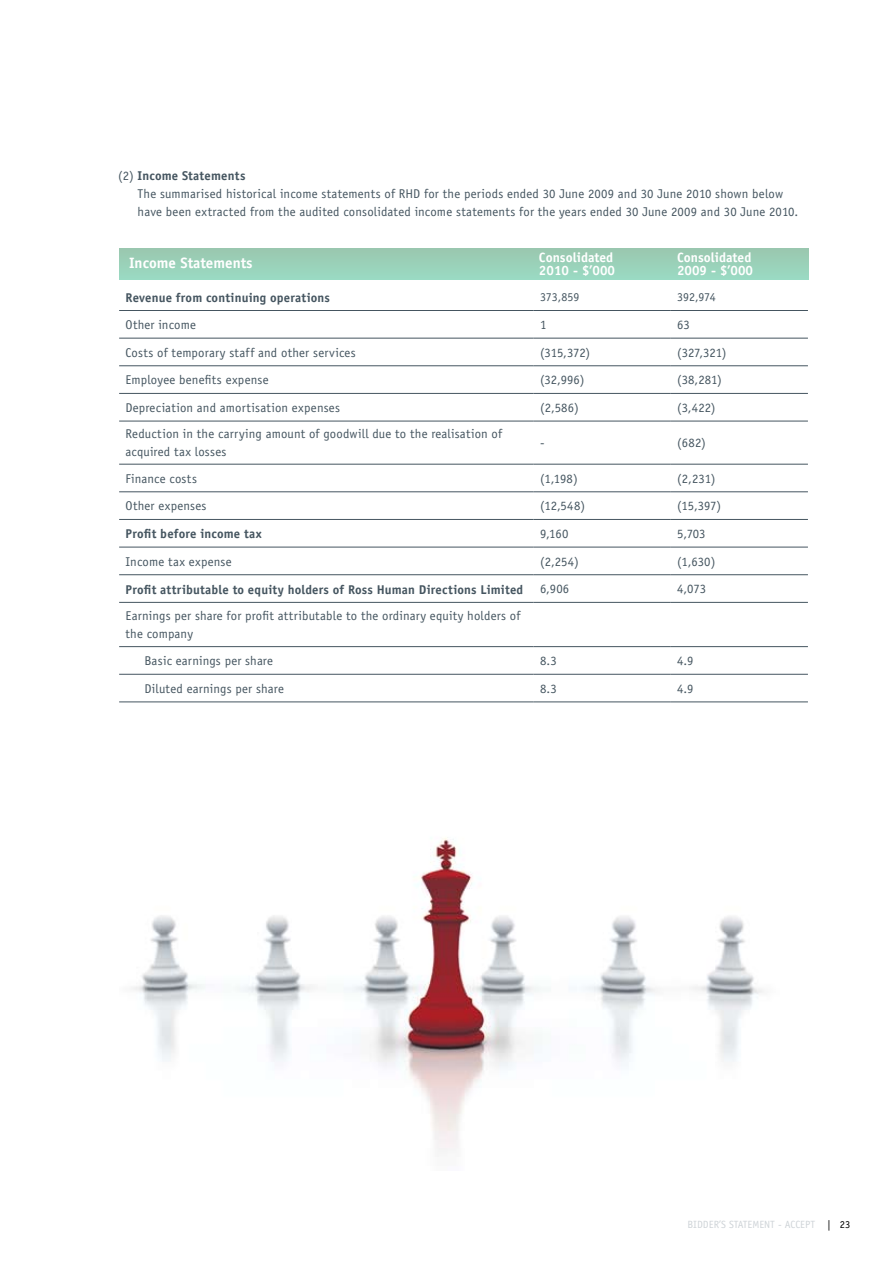
<style>
.page{position:relative;width:893px;height:1263px;background:#fff}
.page>*{position:absolute;margin:0;border:0;box-sizing:border-box;transform-origin:0 0}
.t1{font:700 15px "Officina Sans";color:#fff}
.t2{font:700 13.5px/13.5px "Officina Sans";color:#fff}
.t3{font:12.75px/18px "Officina Sans";letter-spacing:.015em;color:#455560}
.t4{font:700 12.75px "Officina Sans";letter-spacing:.015em;color:#455560}
.t5{font:12px "Officina Sans";letter-spacing:-.005em;color:#455560}
.t6{font:10.5px "Officina Sans";color:#cfd4d8}
.s1{font-weight:700}
.s2{color:#000}
</style>
<div class="page">
<hr style="left:119px;top:310px;width:415px;height:1px;background:#455560">
<hr style="left:534px;top:310px;width:137px;height:1px;background:#455560">
<hr style="left:671px;top:310px;width:137px;height:1px;background:#455560">
<hr style="left:119px;top:338px;width:415px;height:1px;background:#455560">
<hr style="left:534px;top:338px;width:137px;height:1px;background:#455560">
<hr style="left:671px;top:338px;width:137px;height:1px;background:#455560">
<hr style="left:119px;top:365px;width:415px;height:1px;background:#455560">
<hr style="left:534px;top:365px;width:137px;height:1px;background:#455560">
<hr style="left:671px;top:365px;width:137px;height:1px;background:#455560">
<hr style="left:119px;top:393px;width:415px;height:1px;background:#455560">
<hr style="left:534px;top:393px;width:137px;height:1px;background:#455560">
<hr style="left:671px;top:393px;width:137px;height:1px;background:#455560">
<hr style="left:119px;top:421px;width:415px;height:1px;background:#455560">
<hr style="left:534px;top:421px;width:137px;height:1px;background:#455560">
<hr style="left:671px;top:421px;width:137px;height:1px;background:#455560">
<hr style="left:119px;top:464px;width:415px;height:1px;background:#455560">
<hr style="left:534px;top:464px;width:137px;height:1px;background:#455560">
<hr style="left:671px;top:464px;width:137px;height:1px;background:#455560">
<hr style="left:119px;top:491px;width:415px;height:1px;background:#455560">
<hr style="left:534px;top:491px;width:137px;height:1px;background:#455560">
<hr style="left:671px;top:491px;width:137px;height:1px;background:#455560">
<hr style="left:119px;top:519px;width:415px;height:1px;background:#455560">
<hr style="left:534px;top:519px;width:137px;height:1px;background:#455560">
<hr style="left:671px;top:519px;width:137px;height:1px;background:#455560">
<hr style="left:119px;top:547px;width:415px;height:1px;background:#455560">
<hr style="left:534px;top:547px;width:137px;height:1px;background:#455560">
<hr style="left:671px;top:547px;width:137px;height:1px;background:#455560">
<hr style="left:119px;top:574px;width:415px;height:1px;background:#455560">
<hr style="left:534px;top:574px;width:137px;height:1px;background:#455560">
<hr style="left:671px;top:574px;width:137px;height:1px;background:#455560">
<hr style="left:119px;top:602px;width:415px;height:1px;background:#455560">
<hr style="left:534px;top:602px;width:137px;height:1px;background:#455560">
<hr style="left:671px;top:602px;width:137px;height:1px;background:#455560">
<hr style="left:119px;top:646px;width:415px;height:1px;background:#455560">
<hr style="left:534px;top:646px;width:137px;height:1px;background:#455560">
<hr style="left:671px;top:646px;width:137px;height:1px;background:#455560">
<hr style="left:119px;top:674px;width:415px;height:1px;background:#455560">
<hr style="left:534px;top:674px;width:137px;height:1px;background:#455560">
<hr style="left:671px;top:674px;width:137px;height:1px;background:#455560">
<hr style="left:119px;top:702px;width:415px;height:1px;background:#455560">
<hr style="left:534px;top:702px;width:137px;height:1px;background:#455560">
<hr style="left:671px;top:702px;width:137px;height:1px;background:#455560">
<div style="left:119px;top:248px;width:690px;height:32px;background:#9ad1b8"></div>
<img style="left:132px;top:838px;width:632px;height:314px">
<p class="t3" style="left:138px;top:167px;width:662px;text-indent:-19px">(2) <span class="s1">Income Statements<br></span>The summarised historical income statements of RHD for the periods ended 30 June 2009 and 30 June 2010 shown below have been extracted from the audited consolidated income statements for the years ended 30 June 2009 and 30 June 2010.</p>
<p class="t1" style="left:129px;top:254px;width:125px">Income Statements</p>
<p class="t2" style="left:539px;top:250px;width:78px">Consolidated<br>2010 - $’000</p>
<p class="t2" style="left:677px;top:250px;width:78px">Consolidated<br>2009 - $’000</p>
<p class="t4" style="left:126px;top:289px;width:206px">Revenue from continuing operations</p>
<p class="t5" style="left:540px;top:290px;width:41px">373,859</p>
<p class="t5" style="left:677px;top:290px;width:40px">392,974</p>
<p class="t3" style="left:126px;top:316px;width:72px">Other income</p>
<p class="t3" style="left:540px;top:316px;width:8px">1</p>
<p class="t3" style="left:677px;top:316px;width:14px">63</p>
<p class="t3" style="left:126px;top:343px;width:232px">Costs of temporary staff and other services</p>
<p class="t3" style="left:540px;top:343px;width:52px">(315,372)</p>
<p class="t3" style="left:677px;top:343px;width:51px">(327,321)</p>
<p class="t3" style="left:126px;top:371px;width:145px">Employee benefits expense</p>
<p class="t3" style="left:540px;top:371px;width:46px">(32,996)</p>
<p class="t3" style="left:677px;top:371px;width:46px">(38,281)</p>
<p class="t3" style="left:126px;top:399px;width:216px">Depreciation and amortisation expenses</p>
<p class="t3" style="left:540px;top:399px;width:40px">(2,586)</p>
<p class="t3" style="left:677px;top:399px;width:40px">(3,422)</p>
<p class="t3" style="left:126px;top:425px;width:379px">Reduction in the carrying amount of goodwill due to the realisation of acquired tax losses</p>
<p class="t3" style="left:540px;top:434px;width:6px">-</p>
<p class="t3" style="left:677px;top:434px;width:30px">(682)</p>
<p class="t3" style="left:126px;top:469px;width:73px">Finance costs</p>
<p class="t3" style="left:540px;top:469px;width:39px">(1,198)</p>
<p class="t3" style="left:677px;top:469px;width:40px">(2,231)</p>
<p class="t3" style="left:126px;top:497px;width:83px">Other expenses</p>
<p class="t3" style="left:540px;top:497px;width:47px">(12,548)</p>
<p class="t3" style="left:677px;top:497px;width:46px">(15,397)</p>
<p class="t4" style="left:126px;top:526px;width:138px">Profit before income tax</p>
<p class="t3" style="left:540px;top:525px;width:30px">9,160</p>
<p class="t3" style="left:677px;top:525px;width:30px">5,703</p>
<p class="t3" style="left:126px;top:552px;width:108px">Income tax expense</p>
<p class="t3" style="left:540px;top:552px;width:40px">(2,254)</p>
<p class="t3" style="left:677px;top:552px;width:40px">(1,630)</p>
<p class="t4" style="left:126px;top:581px;width:399px">Profit attributable to equity holders of Ross Human Directions Limited</p>
<p class="t3" style="left:540px;top:580px;width:31px">6,906</p>
<p class="t3" style="left:677px;top:580px;width:31px">4,073</p>
<p class="t3" style="left:126px;top:607px;width:397px">Earnings per share for profit attributable to the ordinary equity holders of the company</p>
<p class="t3" style="left:144px;top:652px;width:130px">Basic earnings per share</p>
<p class="t3" style="left:540px;top:652px;width:18px">8.3</p>
<p class="t3" style="left:677px;top:652px;width:18px">4.9</p>
<p class="t3" style="left:144px;top:680px;width:141px">Diluted earnings per share</p>
<p class="t3" style="left:540px;top:680px;width:18px">8.3</p>
<p class="t3" style="left:677px;top:680px;width:18px">4.9</p>
<p class="t6" style="left:687px;top:1218px;width:165px">BIDDER’S STATEMENT - ACCEPT <span class="s2">| 23</span></p>
</div>
